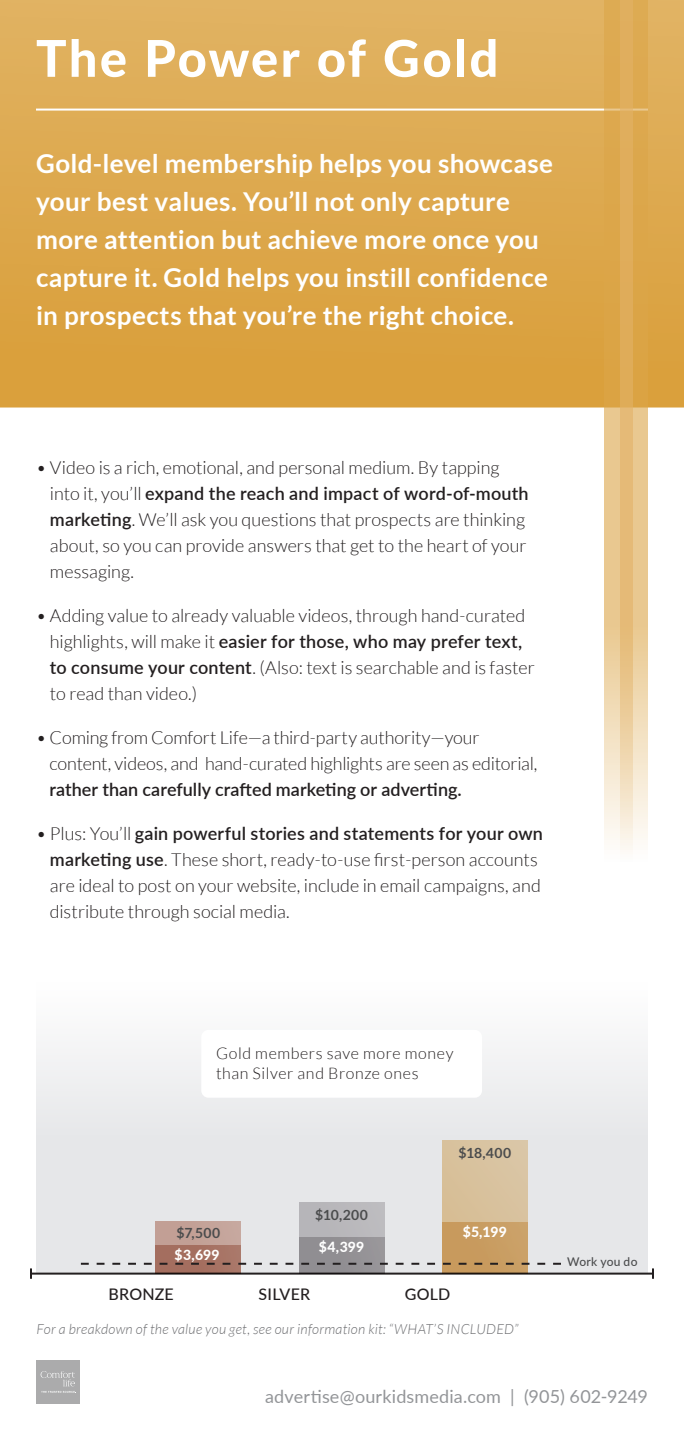
<style>
.page{position:relative;width:684px;height:1440px;background:#fff}
.page>*{position:absolute;margin:0;border:0;box-sizing:border-box;transform-origin:0 0}
.t1{font:800 50.8px "Lato";letter-spacing:.045em;color:#fff}
.body{font:700 26px/38px "Lato";letter-spacing:.01em;color:#fff}
.body-2{font:300 18px/26px "Lato";color:#231f20}
.body-3{font:18px "Lato";letter-spacing:.01em;color:#939598}
.t2{font:300 16px/19.2px "Lato";letter-spacing:.04em;color:#231f20}
.t3{font:500 16px "Lato";letter-spacing:.015em;color:#231f20}
.body-4{font:italic 300 14px "Lato";letter-spacing:.02em;color:#6c6d70}
.t4{font:700 14px "Lato";letter-spacing:.025em;color:#4b4c4d}
.t5{font:800 14px "Lato";letter-spacing:.01em;color:#fff}
.t6{font:500 12px "Lato";letter-spacing:.025em;color:#4b4c4d}
.s1{font-weight:600}
</style>
<div class="page">
<svg style="left:0;top:0;width:684px;height:408px;background:#dda84d"></svg>
<hr style="left:36px;top:109px;width:612px;height:2px;background:#fff">
<svg style="left:604px;top:0;width:44px;height:850px;background:#e5be7c"></svg>
<svg style="left:620px;top:0;width:12px;height:850px;background:#e4ba77"></svg>
<div style="left:36px;top:1361px;width:44px;height:43px;background:#ababac"></div>
<svg style="left:41px;top:1371px;width:35px;height:22px"></svg>
<div style="left:36px;top:982px;width:612px;height:292px;background:linear-gradient(to bottom,#fbfbfb,#dddee1)"></div>
<hr style="left:31px;top:1273px;width:622px;height:2px;background:#231f20">
<svg style="left:652px;top:1269px;width:2px;height:9px"></svg>
<svg style="left:30px;top:1269px;width:2px;height:9px"></svg>
<div style="left:442px;top:1141px;width:85px;height:133px;background:#d8c29d"></div>
<div style="left:442px;top:1222px;width:85px;height:52px;background:#c89b5f"></div>
<div style="left:299px;top:1202px;width:85px;height:72px;background:#bab7b9"></div>
<div style="left:299px;top:1237px;width:85px;height:37px;background:#918e92"></div>
<div style="left:156px;top:1221px;width:85px;height:53px;background:#c3a196"></div>
<div style="left:156px;top:1245px;width:85px;height:29px;background:#a46e5f"></div>
<svg style="left:81px;top:1263px;width:480px;height:2px"></svg>
<div style="left:201px;top:1030px;width:281px;height:68px;background:#fff;border-radius:7px"></div>
<p class="t1" style="left:36px;top:21px;width:464px">The Power of Gold</p>
<p class="body" style="left:36px;top:144px;width:519px">Gold-level membership helps you showcase your best values. You’ll not only capture more attention but achieve more once you capture it. Gold helps you instill confidence in prospects that you’re the right choice.</p>
<p class="body-2" style="left:50px;top:455px;width:480px;text-indent:-14px">• Video is a rich, emotional, and personal medium. By tapping into it, you’ll <span class="s1">expand the reach and impact of word-of-mouth marketing</span>. We’ll ask you questions that prospects are thinking about, so you can provide answers that get to the heart of your messaging.</p>
<p class="body-2" style="left:50px;top:603px;width:486px;text-indent:-14px">• Adding value to already valuable videos, through hand-curated highlights, will make it <span class="s1">easier for those, who may prefer text, to consume your content</span>. (Also: text is searchable and is faster to read than video.)</p>
<p class="body-2" style="left:50px;top:725px;width:489px;text-indent:-14px">• Coming from Comfort Life—a third-party authority—your content, videos, and hand-curated highlights are seen as editorial, <span class="s1">rather than carefully crafted marketing or adverting.</span></p>
<p class="body-2" style="left:50px;top:821px;width:495px;text-indent:-14px">• Plus: You’ll <span class="s1">gain powerful stories and statements for your own marketing use</span>. These short, ready-to-use first-person accounts are ideal to post on your website, include in email campaigns, and distribute through social media.</p>
<p class="t2" style="left:216px;top:1044px;width:239px">Gold members save more money than Silver and Bronze ones</p>
<p class="t4" style="left:459px;top:1145px;width:54px">$18,400</p>
<p class="t4" style="left:315px;top:1207px;width:54px">$10,200</p>
<p class="t5" style="left:319px;top:1236px;width:47px">$4,399</p>
<p class="t5" style="left:463px;top:1222px;width:46px">$5,199</p>
<p class="t4" style="left:176px;top:1225px;width:46px">$7,500</p>
<p class="t5" style="left:175px;top:1245px;width:46px">$3,699</p>
<p class="t6" style="left:567px;top:1253px;width:72px">Work you do</p>
<p class="t3" style="left:259px;top:1283px;width:53px">SILVER</p>
<p class="t3" style="left:405px;top:1283px;width:47px">GOLD</p>
<p class="t3" style="left:109px;top:1283px;width:67px">BRONZE</p>
<p class="body-4" style="left:36px;top:1322px;width:484px">For a breakdown of the value you get, see our information kit: “WHAT’S INCLUDED”</p>
<p class="body-3" style="left:265px;top:1383px;width:384px">advertise@ourkidsmedia.com | (905) 602-9249</p>
</div>
